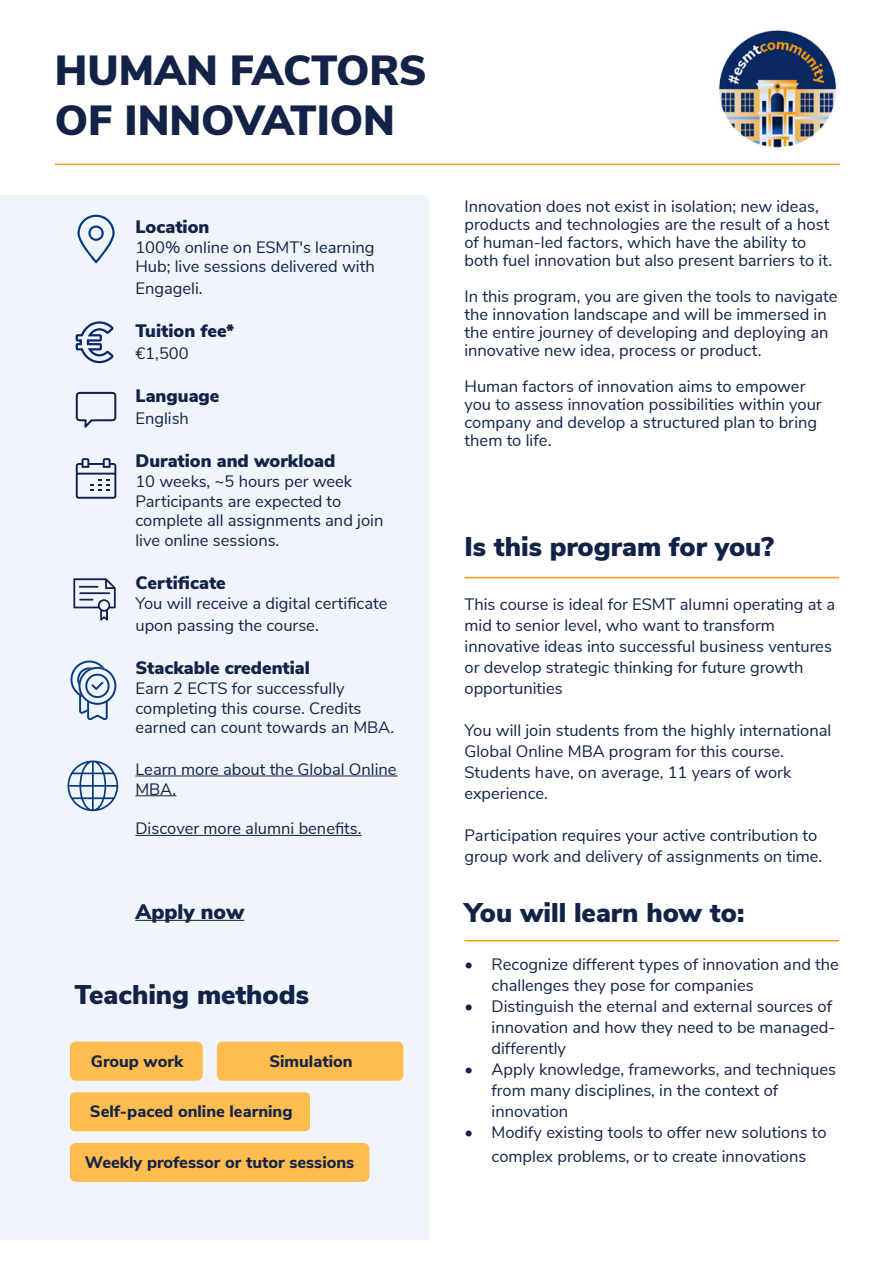
<style>
.page{position:relative;width:893px;height:1263px;background:#fff}
.page>*{position:absolute;margin:0;border:0;box-sizing:border-box;transform-origin:0 0}
.t1{font:900 42px/50.4px "Nunito Sans";color:#132347}
.t2{font:900 27px "Nunito Sans";color:#132347}
.t3{font:900 21px "Nunito Sans";color:#132347}
.t4{font:900 18px "Nunito Sans";color:#132347}
.t5{font:16.5px/21px "Nunito Sans";color:#132347}
.t6{font:800 16.5px "Nunito Sans";color:#132347}
</style>
<div class="page">
<hr style="left:55px;top:164px;width:785px;height:1px;background:#f49c0e">
<hr style="left:464px;top:577px;width:375px;height:1px;background:#f49c0e">
<hr style="left:465px;top:940px;width:374px;height:1px;background:#f49c0e">
<div style="left:0;top:195px;width:428px;height:1044px;background:#f0f5fc"></div>
<hr style="left:135px;top:775px;width:262px;height:1px;background:#132347">
<hr style="left:135px;top:795px;width:41px;height:1px;background:#132347">
<hr style="left:135px;top:835px;width:226px;height:1px;background:#132347">
<hr style="left:135px;top:920px;width:109px;height:1px;background:#132347">
<svg style="left:75px;top:321px;width:39px;height:43px"></svg>
<svg style="left:76px;top:392px;width:40px;height:36px"></svg>
<svg style="left:76px;top:458px;width:40px;height:41px"></svg>
<svg style="left:73px;top:578px;width:43px;height:43px"></svg>
<svg style="left:77px;top:215px;width:38px;height:49px"></svg>
<svg style="left:70px;top:660px;width:46px;height:60px"></svg>
<svg style="left:68px;top:760px;width:50px;height:51px"></svg>
<div style="left:70px;top:1042px;width:133px;height:39px;background:#ffbc4f;border-radius:5px"></div>
<div style="left:70px;top:1092px;width:240px;height:39px;background:#ffbc4f;border-radius:6px"></div>
<div style="left:70px;top:1143px;width:299px;height:39px;background:#ffbc4f"></div>
<div style="left:217px;top:1042px;width:186px;height:39px;background:#ffbc4f;border-radius:5px"></div>
<img style="left:716px;top:27px;width:123px;height:123px;border-radius:61px">
<h1 class="t1" style="left:55px;top:43px;width:373px">HUMAN FACTORS<br>OF INNOVATION</h1>
<p class="t4" style="left:135px;top:213px;width:75px">Location</p>
<p class="t5" style="left:135px;top:236px;width:241px;line-height:19.8px">100% online on ESMT's learning<br>Hub; live sessions delivered with</p>
<p class="t5" style="left:135px;top:277px;width:69px">Engageli.</p>
<p class="t4" style="left:135px;top:318px;width:100px">Tuition fee*</p>
<p class="t5" style="left:135px;top:342px;width:55px">€1,500</p>
<p class="t4" style="left:135px;top:383px;width:86px">Language</p>
<p class="t5" style="left:135px;top:406px;width:55px">English</p>
<p class="t4" style="left:135px;top:447px;width:201px">Duration and workload</p>
<p class="t5" style="left:135px;top:470px;width:249px;line-height:19.8px">10 weeks, ~5 hours per week<br>Participants are expected to complete all assignments and join live online sessions.</p>
<p class="t4" style="left:135px;top:570px;width:92px">Certificate</p>
<p class="t5" style="left:135px;top:592px;width:254px;line-height:21.6px">You will receive a digital certificate upon passing the course.</p>
<p class="t4" style="left:135px;top:654px;width:176px">Stackable credential</p>
<p class="t5" style="left:135px;top:677px;width:260px;line-height:19.8px">Earn 2 ECTS for successfully completing this course. Credits earned can count towards an MBA.</p>
<p class="t5" style="left:135px;top:758px;width:263px;line-height:19.8px">Learn more about the Global Online<br>MBA.</p>
<p class="t5" style="left:135px;top:817px;width:228px">Discover more alumni benefits.</p>
<p class="t3" style="left:135px;top:896px;width:110px">Apply now</p>
<h2 class="t2" style="left:74px;top:975px;width:236px">Teaching methods</h2>
<p class="t6" style="left:269px;top:1049px;width:85px">Simulation</p>
<p class="t6" style="left:91px;top:1049px;width:94px">Group work</p>
<p class="t6" style="left:90px;top:1100px;width:204px">Self-paced online learning</p>
<p class="t6" style="left:85px;top:1150px;width:271px">Weekly professor or tutor sessions</p>
<p class="t5" style="left:464px;top:196px;width:369px;line-height:18px">Innovation does not exist in isolation; new ideas, products and technologies are the result of a host of human-led factors, which have the ability to both fuel innovation but also present barriers to it.</p>
<p class="t5" style="left:464px;top:286px;width:374px;line-height:18px">In this program, you are given the tools to navigate the innovation landscape and will be immersed in the entire journey of developing and deploying an innovative new idea, process or product.</p>
<p class="t5" style="left:464px;top:376px;width:359px;line-height:18px">Human factors of innovation aims to empower you to assess innovation possibilities within your company and develop a structured plan to bring them to life.</p>
<h2 class="t2" style="left:464px;top:527px;width:311px">Is this program for you?</h2>
<p class="t5" style="left:464px;top:593px;width:372px">This course is ideal for ESMT alumni operating at a mid to senior level, who want to transform innovative ideas into successful business ventures or develop strategic thinking for future growth opportunities</p>
<p class="t5" style="left:464px;top:719px;width:368px">You will join students from the highly international Global Online MBA program for this course.<br>Students have, on average, 11 years of work experience.</p>
<p class="t5" style="left:464px;top:824px;width:359px">Participation requires your active contribution to group work and delivery of assignments on time.</p>
<h2 class="t2" style="left:464px;top:892px;width:281px">You will learn how to:</h2>
<p class="t5" style="left:491px;top:953px;width:349px;text-indent:-27px">• Recognize different types of innovation and the challenges they pose for companies</p>
<p class="t5" style="left:491px;top:995px;width:345px;text-indent:-27px">• Distinguish the eternal and external sources of innovation and how they need to be managed&shy;differently</p>
<p class="t5" style="left:491px;top:1058px;width:346px;text-indent:-27px">• Apply knowledge, frameworks, and techniques from many disciplines, in the context of innovation</p>
<p class="t5" style="left:464px;top:1119px;width:364px;line-height:24px;text-align:center">• Modify existing tools to offer new solutions to complex problems, or to create innovations</p>
</div>
